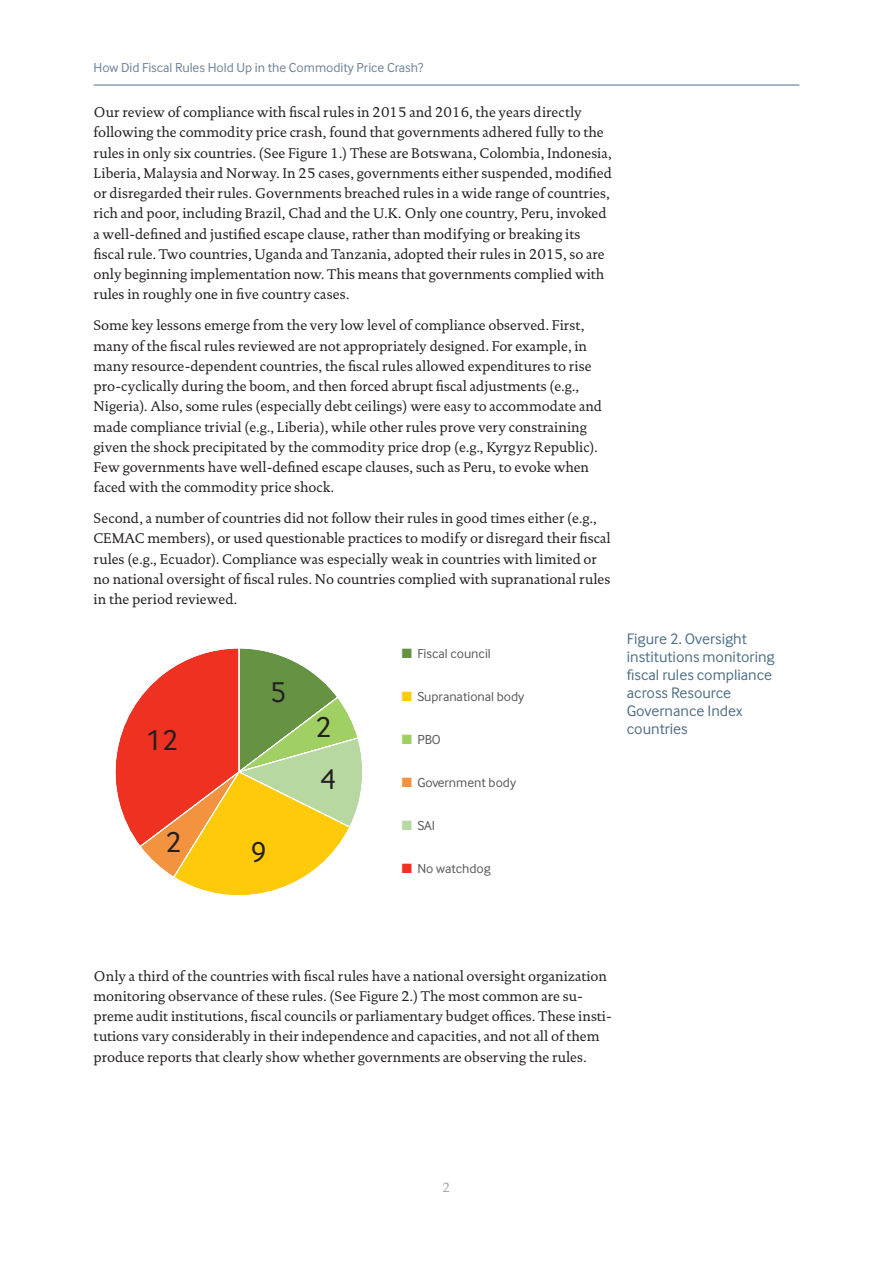
<style>
.page{position:relative;width:893px;height:1263px;background:#fff}
.page>*{position:absolute;margin:0;border:0;box-sizing:border-box;transform-origin:0 0}
.t1{font:30px/52.1px "Inter Face";color:#231f20}
.t2{font:15.75px/18px "Inter Face";color:#4f6f85}
.t3{font:14.25px/20.2px "DTL Documenta T";color:#231f20}
.t4{font:13.5px "Inter Face";color:#57585a}
.t5{font:13.5px "Inter Face";color:#6d8297}
.t6{font:13.5px "DTL Documenta T";color:#a8a9ad}
.s1{color:#669343}
.s2{color:#feca0a}
.s3{color:#a0cf63}
.s4{color:#f3923f}
.s5{color:#b7d8a0}
.s6{color:#ef3122}
</style>
<div class="page">
<hr style="left:94px;top:85px;width:705px;height:1px;background:#4f6f85">
<svg style="left:115px;top:648px;width:247px;height:248px"></svg>
<p class="t5" style="left:94px;top:60px;width:331px">How Did Fiscal Rules Hold Up in the Commodity Price Crash?</p>
<p class="t3" style="left:94px;top:102px;width:520px">Our review of compliance with fiscal rules in 2015 and 2016, the years directly following the commodity price crash, found that governments adhered fully to the rules in only six countries. (See Figure 1.) These are Botswana, Colombia, Indonesia, Liberia, Malaysia and Norway. In 25 cases, governments either suspended, modified or disregarded their rules. Governments breached rules in a wide range of countries, rich and poor, including Brazil, Chad and the U.K. Only one country, Peru, invoked a well-defined and justified escape clause, rather than modifying or breaking its fiscal rule. Two countries, Uganda and Tanzania, adopted their rules in 2015, so are only beginning implementation now. This means that governments complied with rules in roughly one in five country cases.</p>
<p class="t3" style="left:94px;top:315px;width:510px">Some key lessons emerge from the very low level of compliance observed. First, many of the fiscal rules reviewed are not appropriately designed. For example, in many resource-dependent countries, the fiscal rules allowed expenditures to rise pro-cyclically during the boom, and then forced abrupt fiscal adjustments (e.g., Nigeria). Also, some rules (especially debt ceilings) were easy to accommodate and made compliance trivial (e.g., Liberia), while other rules prove very constraining given the shock precipitated by the commodity price drop (e.g., Kyrgyz Republic).<br>Few governments have well-defined escape clauses, such as Peru, to evoke when faced with the commodity price shock.</p>
<p class="t3" style="left:94px;top:508px;width:519px">Second, a number of countries did not follow their rules in good times either (e.g., CEMAC members), or used questionable practices to modify or disregard their fiscal rules (e.g., Ecuador). Compliance was especially weak in countries with limited or no national oversight of fiscal rules. No countries complied with supranational rules in the period reviewed.</p>
<h1 class="t1" style="left:146px;top:714px;width:34px">12</h1>
<h1 class="t1" style="left:165px;top:815px;width:18px">2</h1>
<h1 class="t1" style="left:270px;top:666px;width:18px">5</h1>
<h1 class="t1" style="left:250px;top:826px;width:18px">9</h1>
<h1 class="t1" style="left:315px;top:701px;width:22px">2<br>4</h1>
<p class="t4" style="left:402px;top:646px;width:91px"><span class="s1">■</span> Fiscal council</p>
<p class="t4" style="left:402px;top:689px;width:124px"><span class="s2">■</span> Supranational body</p>
<p class="t4" style="left:402px;top:732px;width:41px"><span class="s3">■</span> PBO</p>
<p class="t4" style="left:402px;top:775px;width:116px"><span class="s4">■</span> Government body</p>
<p class="t4" style="left:402px;top:818px;width:35px"><span class="s5">■</span> SAI</p>
<p class="t4" style="left:402px;top:861px;width:91px"><span class="s6">■</span> No watchdog</p>
<p class="t2" style="left:627px;top:630px;width:149px">Figure 2. Oversight institutions monitoring fiscal rules compliance across Resource<br>Governance Index countries</p>
<p class="t3" style="left:94px;top:966px;width:520px">Only a third of the countries with fiscal rules have a national oversight organization monitoring observance of these rules. (See Figure 2.) The most common are su&shy;preme audit institutions, fiscal councils or parliamentary budget offices. These insti&shy;tutions vary considerably in their independence and capacities, and not all of them produce reports that clearly show whether governments are observing the rules.</p>
<p class="t6" style="left:442px;top:1180px;width:10px">2</p>
</div>
